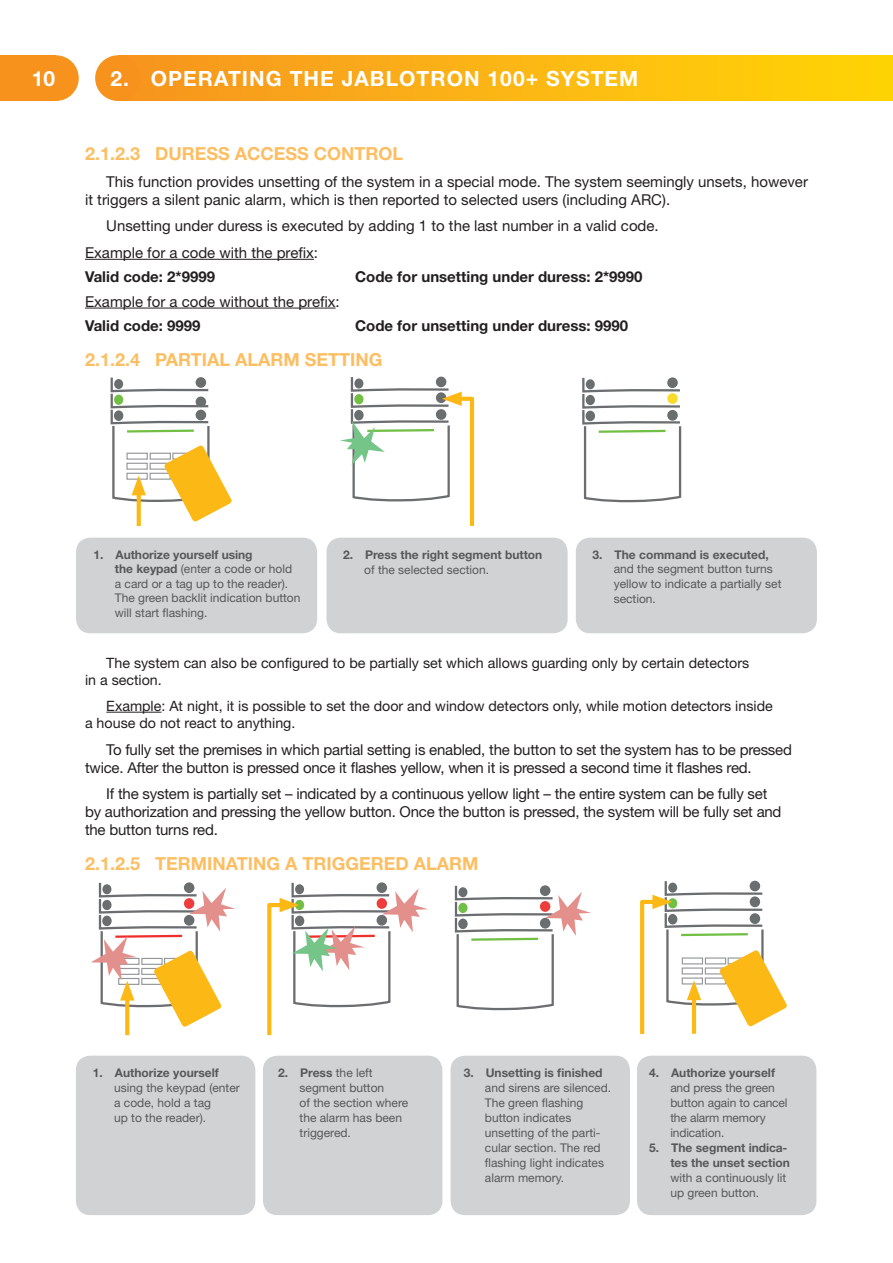
<style>
.page{position:relative;width:893px;height:1263px;background:#fff}
.page>*{position:absolute;margin:0;border:0;box-sizing:border-box;transform-origin:0 0}
.zakladni_pismo{font:700 21px "Helvetica Neue CE";letter-spacing:.05em;color:#fff}
.zakladni_pismo-2{font:700 18px "Helvetica Neue LT Pro";color:#fdbe62}
.zakladni_pismo-3{font:15px/18px "Helvetica Neue LT Pro";letter-spacing:-.015em;color:#231f20}
.zakladni_pismo-4{font:700 15px "Helvetica Neue LT Pro";color:#231f20}
.Normální{font:14.25px/17.2px "Helvetica Neue LT Pro";color:#231f20}
.text_v_tabulkách{font:12px/15px "Helvetica Neue LT Pro";color:#57585a}
.text_v_tabulkách-2{font:700 12px "Helvetica Neue LT Pro";color:#57585a}
.s1{font-weight:700}
.s2{font-weight:400}
</style>
<div class="page">
<div style="left:0;top:55px;width:56px;height:46px;background:#f7931d"></div>
<div style="left:33px;top:55px;width:46px;height:46px;background:#f7931d;border-radius:50%"></div>
<div style="left:118px;top:55px;width:775px;height:46px;background:linear-gradient(to right,#f79421,#ffd606)"></div>
<div style="left:95px;top:55px;width:46px;height:46px;background:#f7931d;border-radius:50%"></div>
<hr style="left:85px;top:259px;width:229px;height:1px;background:#231f20">
<hr style="left:85px;top:308px;width:251px;height:1px;background:#231f20">
<hr style="left:106px;top:712px;width:55px;height:1px;background:#231f20">
<div style="left:76px;top:538px;width:241px;height:95px;background:#d1d2d4;border-radius:14px"></div>
<div style="left:326px;top:538px;width:242px;height:95px;background:#d1d2d4;border-radius:14px"></div>
<div style="left:576px;top:538px;width:241px;height:95px;background:#d1d2d4;border-radius:14px"></div>
<svg style="left:137px;top:522px;width:4px;height:4px"></svg>
<svg style="left:110px;top:377px;width:122px;height:145px"></svg>
<svg style="left:582px;top:377px;width:100px;height:126px"></svg>
<svg style="left:340px;top:376px;width:135px;height:150px"></svg>
<div style="left:196px;top:396px;width:10px;height:11px;background:#6a6e6f;border-radius:50%"></div>
<svg style="left:125px;top:1028px;width:4px;height:7px"></svg>
<svg style="left:640px;top:880px;width:147px;height:154px"></svg>
<div style="left:76px;top:1056px;width:179px;height:159px;background:#d1d2d4;border-radius:14px"></div>
<div style="left:263px;top:1056px;width:179px;height:159px;background:#d1d2d4;border-radius:14px"></div>
<div style="left:450px;top:1056px;width:180px;height:159px;background:#d1d2d4;border-radius:14px"></div>
<div style="left:637px;top:1056px;width:179px;height:159px;background:#d1d2d4;border-radius:14px"></div>
<svg style="left:267px;top:882px;width:161px;height:154px"></svg>
<svg style="left:454px;top:885px;width:137px;height:126px"></svg>
<svg style="left:91px;top:882px;width:144px;height:146px"></svg>
<h1 class="zakladni_pismo" style="left:32px;top:66px;width:25px">10</h1>
<p class="zakladni_pismo" style="left:111px;top:66px;width:529px">2. OPERATING THE JABLOTRON 100+ SYSTEM</p>
<p class="zakladni_pismo-2" style="left:85px;top:142px;width:320px">2.1.2.3 DURESS ACCESS CONTROL</p>
<p class="zakladni_pismo-3" style="left:85px;top:172px;width:724px;text-indent:21px">This function provides unsetting of the system in a special mode. The system seemingly unsets, however it triggers a silent panic alarm, which is then reported to selected users (including ARC).</p>
<p class="zakladni_pismo-3" style="left:106px;top:217px;width:554px">Unsetting under duress is executed by adding 1 to the last number in a valid code.</p>
<p class="zakladni_pismo-3" style="left:85px;top:243px;width:235px">Example for a code with the prefix:</p>
<p class="zakladni_pismo-4" style="left:85px;top:267px;width:132px">Valid code: 2*9999</p>
<p class="zakladni_pismo-4" style="left:355px;top:267px;width:289px">Code for unsetting under duress: 2*9990</p>
<p class="zakladni_pismo-3" style="left:85px;top:292px;width:256px">Example for a code without the prefix:</p>
<p class="zakladni_pismo-4" style="left:85px;top:316px;width:117px">Valid code: 9999</p>
<p class="zakladni_pismo-4" style="left:355px;top:316px;width:275px">Code for unsetting under duress: 9990</p>
<p class="zakladni_pismo-2" style="left:85px;top:348px;width:299px">2.1.2.4 PARTIAL ALARM SETTING</p>
<p class="text_v_tabulkách-2" style="left:94px;top:547px;width:161px">1. Authorize yourself using</p>
<p class="text_v_tabulkách" style="left:115px;top:561px;width:187px;line-height:14.5px"><span class="s1">the keypad</span> (enter a code or hold a card or a tag up to the reader).<br>The green backlit indication button will start flashing.</p>
<p class="text_v_tabulkách-2" style="left:343px;top:547px;width:201px">2. Press the right segment button</p>
<p class="text_v_tabulkách" style="left:364px;top:562px;width:126px">of the selected section.</p>
<p class="text_v_tabulkách-2" style="left:592px;top:547px;width:178px">3. The command is executed,</p>
<p class="text_v_tabulkách" style="left:614px;top:561px;width:169px">and the segment button turns yellow to indicate a partially set section.</p>
<p class="Normální" style="left:85px;top:654px;width:666px;text-indent:21px">The system can also be configured to be partially set which allows guarding only by certain detectors in a section.</p>
<p class="Normální" style="left:85px;top:697px;width:689px;text-indent:21px">Example: At night, it is possible to set the door and window detectors only, while motion detectors inside a house do not react to anything.</p>
<p class="zakladni_pismo-3" style="left:85px;top:740px;width:708px;text-indent:21px">To fully set the premises in which partial setting is enabled, the button to set the system has to be pressed twice. After the button is pressed once it flashes yellow, when it is pressed a second time it flashes red.</p>
<p class="zakladni_pismo-3" style="left:85px;top:784px;width:698px;text-indent:21px">If the system is partially set – indicated by a continuous yellow light – the entire system can be fully set by authorization and pressing the yellow button. Once the button is pressed, the system will be fully set and the button turns red.</p>
<p class="zakladni_pismo-2" style="left:85px;top:852px;width:395px">2.1.2.5 TERMINATING A TRIGGERED ALARM</p>
<p class="text_v_tabulkách-2" style="left:93px;top:1065px;width:128px">1. Authorize yourself</p>
<p class="text_v_tabulkách" style="left:114px;top:1080px;width:127px">using the keypad (enter a code, hold a tag<br>up to the reader).</p>
<p class="text_v_tabulkách-2" style="left:278px;top:1065px;width:96px">2. Press <span class="s2">the left</span></p>
<p class="text_v_tabulkách" style="left:300px;top:1080px;width:110px">segment button<br>of the section where the alarm has been triggered.</p>
<p class="text_v_tabulkách-2" style="left:464px;top:1065px;width:140px">3. Unsetting is finished</p>
<p class="text_v_tabulkách" style="left:485px;top:1080px;width:128px">and sirens are silenced.<br>The green flashing button indicates unsetting of the parti&shy;cular section. The red flashing light indicates alarm memory.</p>
<p class="text_v_tabulkách-2" style="left:649px;top:1065px;width:127px">4. Authorize yourself</p>
<p class="text_v_tabulkách" style="left:670px;top:1080px;width:119px">and press the green button again to cancel the alarm memory indication.</p>
<p class="text_v_tabulkách-2" style="left:649px;top:1140px;width:140px">5. The segment indica-</p>
<p class="text_v_tabulkách" style="left:670px;top:1155px;width:121px"><span class="s1">tes the unset section </span>with a continuously lit up green button.</p>
</div>
